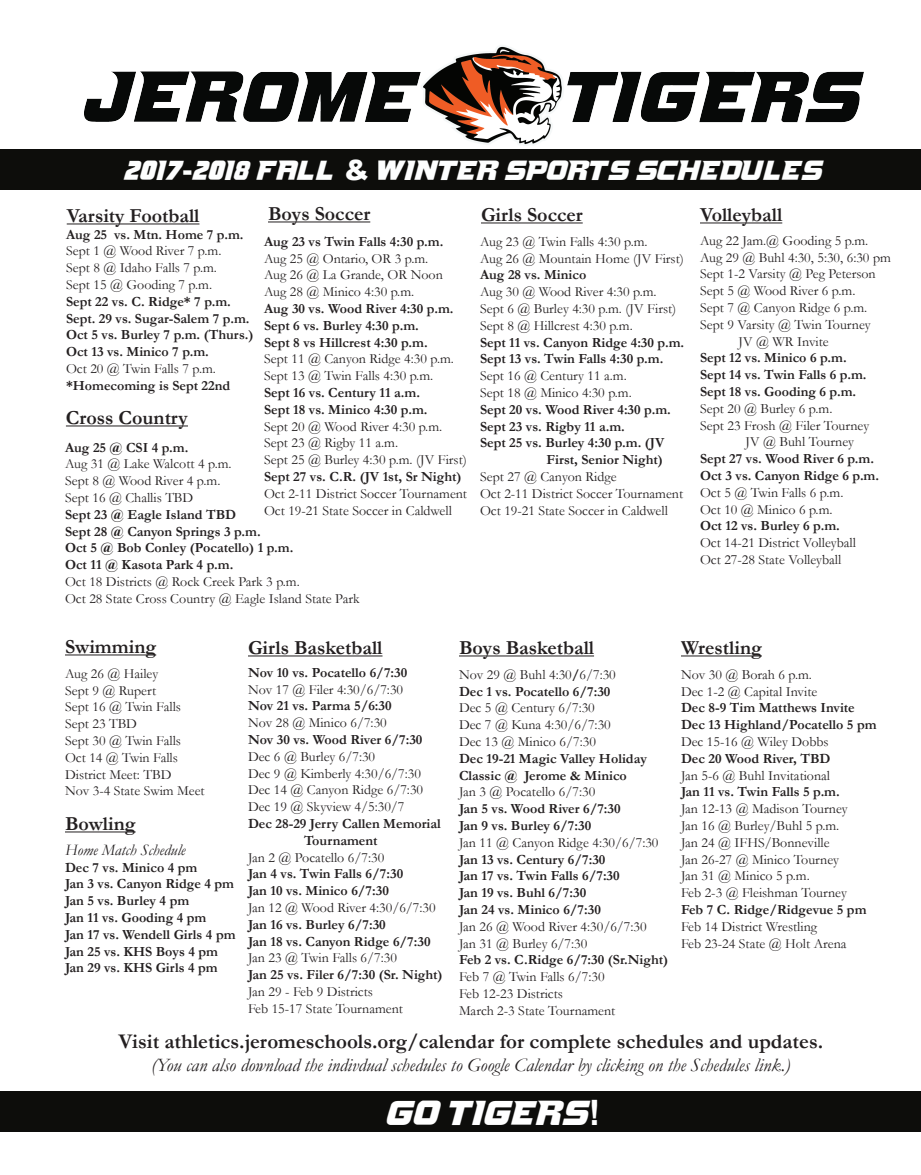
<style>
.page{position:relative;width:921px;height:1175px;background:#fff}
.page>*{position:absolute;margin:0;border:0;box-sizing:border-box;transform-origin:0 0}
.t1{font:700 35px "NCAA Missouri Tigers";color:#fff}
.t2{font:700 28px "NCAA Missouri Tigers";color:#fdfefe}
.t3{font:700 21px "Garamond";color:#231f20}
.t4{font:700 20px "Garamond";color:#231f20}
.t5{font:italic 19px "Garamond";color:#231f20}
.t6{font:italic 16px "Garamond";color:#231f20}
.t7{font:14px/16.8px "Garamond";color:#231f20}
.t8{font:700 14px/16.8px "Garamond";color:#231f20}
.s1{font-family:"Arial";font-weight:900}
.s2{font-weight:400}
.s3{font-family:"Arial"}
</style>
<div class="page">
<div style="left:0;top:1091px;width:921px;height:41px;background:#0d0d0b"></div>
<div style="left:0;top:149px;width:921px;height:41px;background:#0d0d0b"></div>
<img style="left:84px;top:46px;width:779px;height:99px">
<hr style="left:67px;top:223px;width:132px;height:1px;background:#231f20">
<hr style="left:268px;top:221px;width:102px;height:1px;background:#231f20">
<hr style="left:481px;top:222px;width:102px;height:1px;background:#231f20">
<hr style="left:66px;top:425px;width:122px;height:1px;background:#231f20">
<hr style="left:700px;top:222px;width:82px;height:1px;background:#231f20">
<hr style="left:65px;top:654px;width:91px;height:1px;background:#231f20">
<hr style="left:248px;top:655px;width:135px;height:1px;background:#231f20">
<hr style="left:459px;top:655px;width:135px;height:1px;background:#231f20">
<hr style="left:681px;top:655px;width:81px;height:1px;background:#231f20">
<hr style="left:65px;top:831px;width:71px;height:1px;background:#231f20">
<h2 class="t2" style="left:124px;top:154px;width:700px">2017<span class="s1">-</span>2018 FALL <span class="s1">&amp;</span> WINTER SPORTS SCHEDULES</h2>
<h3 class="t4" style="left:67px;top:203px;width:134px">Varsity Football</h3>
<h3 class="t4" style="left:268px;top:201px;width:104px">Boys Soccer</h3>
<h3 class="t4" style="left:481px;top:202px;width:103px">Girls Soccer</h3>
<p class="t8" style="left:66px;top:226px;width:179px">Aug 25 vs. Mtn. Home 7 p.m.</p>
<p class="t7" style="left:66px;top:242px;width:157px">Sept 1 @ Wood River 7 p.m.<br>Sept 8 @ Idaho Falls 7 p.m.<br>Sept 15 @ Gooding 7 p.m.</p>
<p class="t8" style="left:66px;top:293px;width:189px">Sept 22 vs. C. Ridge* 7 p.m.<br>Sept. 29 vs. Sugar-Salem 7 p.m.<br>Oct 5 vs. Burley 7 p.m. (Thurs.)<br>Oct 13 vs. Minico 7 p.m.</p>
<p class="t7" style="left:66px;top:360px;width:151px">Oct 20 @ Twin Falls 7 p.m.</p>
<p class="t8" style="left:66px;top:377px;width:166px">*Homecoming is Sept 22nd</p>
<p class="t8" style="left:264px;top:233px;width:181px">Aug 23 vs Twin Falls 4:30 p.m.</p>
<p class="t7" style="left:264px;top:249px;width:180px">Aug 25 @ Ontario, OR 3 p.m.<br>Aug 26 @ La Grande, OR Noon<br>Aug 28 @ Minico 4:30 p.m.</p>
<p class="t8" style="left:264px;top:300px;width:191px">Aug 30 vs. Wood River 4:30 p.m.<br>Sept 6 vs. Burley 4:30 p.m.<br>Sept 8 vs Hillcrest 4:30 p.m.</p>
<p class="t7" style="left:264px;top:350px;width:192px">Sept 11 @ Canyon Ridge 4:30 p.m.<br>Sept 13 @ Twin Falls 4:30 p.m.</p>
<p class="t8" style="left:264px;top:384px;width:165px">Sept 16 vs. Century 11 a.m.<br>Sept 18 vs. Minico 4:30 p.m.</p>
<p class="t7" style="left:264px;top:417px;width:204px">Sept 20 @ Wood River 4:30 p.m.<br>Sept 23 @ Rigby 11 a.m.<br>Sept 25 @ Burley 4:30 p.m. (JV First)</p>
<p class="t8" style="left:264px;top:468px;width:199px">Sept 27 vs. C.R. (JV 1st, Sr Night)</p>
<p class="t7" style="left:264px;top:485px;width:205px">Oct 2-11 District Soccer Tournament<br>Oct 19-21 State Soccer in Caldwell</p>
<h3 class="t4" style="left:66px;top:405px;width:124px">Cross Country</h3>
<p class="t8" style="left:65px;top:439px;width:125px">Aug 25 @ CSI 4 p.m.</p>
<p class="t7" style="left:65px;top:455px;width:168px">Aug 31 @ Lake Walcott 4 p.m.<br>Sept 8 @ Wood River 4 p.m.<br>Sept 16 @ Challis TBD</p>
<p class="t8" style="left:65px;top:506px;width:230px">Sept 23 @ Eagle Island TBD<br>Sept 28 @ Canyon Springs 3 p.m.<br>Oct 5 @ Bob Conley (Pocatello) 1 p.m.<br>Oct 11 @ Kasota Park 4 p.m.</p>
<p class="t7" style="left:65px;top:573px;width:296px">Oct 18 Districts @ Rock Creek Park 3 p.m.<br>Oct 28 State Cross Country @ Eagle Island State Park</p>
<p class="t7" style="left:480px;top:233px;width:205px">Aug 23 @ Twin Falls 4:30 p.m.<br>Aug 26 @ Mountain Home (JV First)</p>
<p class="t8" style="left:480px;top:267px;width:108px">Aug 28 vs. Minico</p>
<p class="t7" style="left:480px;top:283px;width:198px">Aug 30 @ Wood River 4:30 p.m.<br>Sept 6 @ Burley 4:30 p.m. (JV First)<br>Sept 8 @ Hillcrest 4:30 p.m.</p>
<p class="t8" style="left:480px;top:334px;width:206px">Sept 11 vs. Canyon Ridge 4:30 p.m.<br>Sept 13 vs. Twin Falls 4:30 p.m.</p>
<p class="t7" style="left:480px;top:367px;width:153px">Sept 16 @ Century 11 a.m.<br>Sept 18 @ Minico 4:30 p.m.</p>
<p class="t8" style="left:480px;top:401px;width:192px">Sept 20 vs. Wood River 4:30 p.m.</p>
<p class="t8" style="left:480px;top:418px;width:146px">Sept 23 vs. Rigby 11 a.m.</p>
<p class="t8" style="left:480px;top:435px;width:186px">Sept 25 vs. Burley 4:30 p.m. (JV</p>
<p class="t8" style="left:547px;top:451px;width:118px">First, Senior Night)</p>
<p class="t7" style="left:480px;top:468px;width:205px">Sept 27 @ Canyon Ridge<br>Oct 2-11 District Soccer Tournament<br>Oct 19-21 State Soccer in Caldwell</p>
<h3 class="t4" style="left:700px;top:202px;width:84px">Volleyball</h3>
<p class="t7" style="left:700px;top:232px;width:170px">Aug 22 Jam.@ Gooding 5 p.m.</p>
<p class="t7" style="left:700px;top:248px;width:192px">Aug 29 @ Buhl 4:30, 5:30, 6:30 pm</p>
<p class="t7" style="left:700px;top:265px;width:177px">Sept 1-2 Varsity @ Peg Peterson</p>
<p class="t7" style="left:700px;top:282px;width:157px">Sept 5 @ Wood River 6 p.m.</p>
<p class="t7" style="left:700px;top:299px;width:169px">Sept 7 @ Canyon Ridge 6 p.m.</p>
<p class="t7" style="left:700px;top:316px;width:172px">Sept 9 Varsity @ Twin Tourney</p>
<p class="t7" style="left:738px;top:332px;width:92px">JV @ WR Invite</p>
<p class="t8" style="left:700px;top:350px;width:168px">Sept 12 vs. Minico 6 p.m.<br>Sept 14 vs. Twin Falls 6 p.m.<br>Sept 18 vs. Gooding 6 p.m.</p>
<p class="t7" style="left:700px;top:400px;width:134px">Sept 20 @ Burley 6 p.m.</p>
<p class="t7" style="left:700px;top:416px;width:171px">Sept 23 Frosh @ Filer Tourney</p>
<p class="t7" style="left:746px;top:433px;width:110px">JV @ Buhl Tourney</p>
<p class="t8" style="left:700px;top:450px;width:181px">Sept 27 vs. Wood River 6 p.m.<br>Oct 3 vs. Canyon Ridge 6 p.m.</p>
<p class="t7" style="left:700px;top:484px;width:145px">Oct 5 @ Twin Falls 6 p.m.<br>Oct 10 @ Minico 6 p.m.</p>
<p class="t8" style="left:700px;top:518px;width:141px">Oct 12 vs. Burley 6 p.m.</p>
<p class="t7" style="left:700px;top:534px;width:157px">Oct 14-21 District Volleyball<br>Oct 27-28 State Volleyball</p>
<h3 class="t4" style="left:65px;top:634px;width:93px">Swimming</h3>
<h3 class="t4" style="left:248px;top:635px;width:136px">Girls Basketball</h3>
<h3 class="t4" style="left:459px;top:635px;width:137px">Boys Basketball</h3>
<h3 class="t4" style="left:681px;top:635px;width:82px">Wrestling</h3>
<p class="t8" style="left:248px;top:664px;width:161px">Nov 10 vs. Pocatello 6/7:30</p>
<p class="t7" style="left:248px;top:680px;width:157px">Nov 17 @ Filer 4:30/6/7:30</p>
<p class="t8" style="left:248px;top:698px;width:145px">Nov 21 vs. Parma 5/6:30</p>
<p class="t7" style="left:248px;top:714px;width:140px">Nov 28 @ Minico 6/7:30</p>
<p class="t8" style="left:248px;top:731px;width:176px">Nov 30 vs. Wood River 6/7:30</p>
<p class="t7" style="left:248px;top:748px;width:177px">Dec 6 @ Burley 6/7:30<br>Dec 9 @ Kimberly 4:30/6/7:30<br>Dec 14 @ Canyon Ridge 6/7:30<br>Dec 19 @ Skyview 4/5:30/7</p>
<p class="t8" style="left:248px;top:815px;width:194px;text-align:center">Dec 28-29 Jerry Callen Memorial<br>Tournament</p>
<p class="t7" style="left:248px;top:848px;width:138px">Jan 2 @ Pocatello 6/7:30</p>
<p class="t8" style="left:248px;top:866px;width:157px">Jan 4 vs. Twin Falls 6/7:30<br>Jan 10 vs. Minico 6/7:30</p>
<p class="t7" style="left:248px;top:899px;width:189px">Jan 12 @ Wood River 4:30/6/7:30</p>
<p class="t8" style="left:248px;top:916px;width:184px">Jan 16 vs. Burley 6/7:30<br>Jan 18 vs. Canyon Ridge 6/7:30</p>
<p class="t7" style="left:248px;top:949px;width:150px">Jan 23 @ Twin Falls 6/7:30</p>
<p class="t8" style="left:248px;top:966px;width:196px">Jan 25 vs. Filer 6/7:30 (Sr. Night)</p>
<p class="t7" style="left:248px;top:983px;width:156px">Jan 29 - Feb 9 Districts<br>Feb 15-17 State Tournament</p>
<h3 class="t3" style="left:118px;top:1027px;width:706px">Visit athletics.jeromeschools.org/calendar for complete schedules and updates.</h3>
<h3 class="t5" style="left:151px;top:1052px;width:641px">(You can also download the indivdual schedules to Google Calendar by clicking on the Schedules link.)</h3>
<p class="t7" style="left:65px;top:665px;width:141px">Aug 26 @ Hailey<br>Sept 9 @ Rupert<br>Sept 16 @ Twin Falls<br>Sept 23 TBD<br>Sept 30 @ Twin Falls<br>Oct 14 @ Twin Falls<br>District Meet: TBD<br>Nov 3-4 State Swim Meet</p>
<p class="t8" style="left:459px;top:666px;width:158px"><span class="s2">Nov 29 @ Buhl 4:30</span>/<span class="s2">6/7:30<br></span>Dec 1 vs. Pocatello 6/7:30</p>
<p class="t7" style="left:459px;top:699px;width:153px">Dec 5 @ Century 6/7:30<br>Dec 7 @ Kuna 4:30/6/7:30<br>Dec 13 @ Minico 6/7:30</p>
<p class="t8" style="left:459px;top:750px;width:189px">Dec 19-21 Magic Valley Holiday<br>Classic @ Jerome &amp; Minico</p>
<p class="t7" style="left:459px;top:783px;width:138px">Jan 3 @ Pocatello 6/7:30</p>
<p class="t8" style="left:459px;top:800px;width:163px">Jan 5 vs. Wood River 6/7:30<br>Jan 9 vs. Burley 6/7:30</p>
<p class="t7" style="left:459px;top:834px;width:201px">Jan 11 @ Canyon Ridge 4:30/6/7:30</p>
<p class="t8" style="left:459px;top:851px;width:162px">Jan 13 vs. Century 6/7:30<br>Jan 17 vs. Twin Falls 6/7:30<br>Jan 19 vs. Buhl 6/7:30<br>Jan 24 vs. Minico 6/7:30</p>
<p class="t7" style="left:459px;top:918px;width:189px">Jan 26 @ Wood River 4:30/6/7:30<br>Jan 31 @ Burley 6/7:30</p>
<p class="t8" style="left:459px;top:952px;width:211px">Feb 2 vs. C.Ridge 6/7:30 (Sr.Night)</p>
<p class="t7" style="left:459px;top:968px;width:158px">Feb 7 @ Twin Falls 6/7:30<br>Feb 12-23 Districts<br>March 2-3 State Tournament</p>
<p class="t7" style="left:681px;top:666px;width:138px">Nov 30 @ Borah 6 p.m.<br>Dec 1-2 @ Capital Invite</p>
<p class="t8" style="left:681px;top:700px;width:197px">Dec 8-9 Tim Matthews Invite<br>Dec 13 Highland/Pocatello 5 pm</p>
<p class="t7" style="left:681px;top:733px;width:149px">Dec 15-16 @ Wiley Dobbs</p>
<p class="t8" style="left:681px;top:750px;width:151px">Dec 20 Wood River, TBD</p>
<p class="t7" style="left:681px;top:766px;width:151px">Jan 5-6 @ Buhl Invitational</p>
<p class="t8" style="left:681px;top:784px;width:160px">Jan 11 vs. Twin Falls 5 p.m.</p>
<p class="t7" style="left:681px;top:800px;width:168px">Jan 12-13 @ Madison Tourney<br>Jan 16 @ Burley/Buhl 5 p.m.<br>Jan 24 @ IFHS/Bonneville<br>Jan 26-27 @ Minico Tourney<br>Jan 31 @ Minico 5 p.m.<br>Feb 2-3 @ Fleishman Tourney</p>
<p class="t8" style="left:681px;top:901px;width:187px">Feb 7 C. Ridge/Ridgevue 5 pm</p>
<p class="t7" style="left:681px;top:918px;width:167px">Feb 14 District Wrestling<br>Feb 23-24 State @ Holt Arena</p>
<h3 class="t4" style="left:65px;top:811px;width:72px">Bowling</h3>
<p class="t6" style="left:65px;top:839px;width:122px">Home Match Schedule</p>
<p class="t8" style="left:65px;top:859px;width:172px">Dec 7 vs. Minico 4 pm<br>Jan 3 vs. Canyon Ridge 4 pm<br>Jan 5 vs. Burley 4 pm<br>Jan 11 vs. Gooding 4 pm<br>Jan 17 vs. Wendell Girls 4 pm<br>Jan 25 vs. KHS Boys 4 pm<br>Jan 29 vs. KHS Girls 4 pm</p>
<h1 class="t1" style="left:387px;top:1093px;width:215px">GO TIGERS<span class="s3">!</span></h1>
</div>
